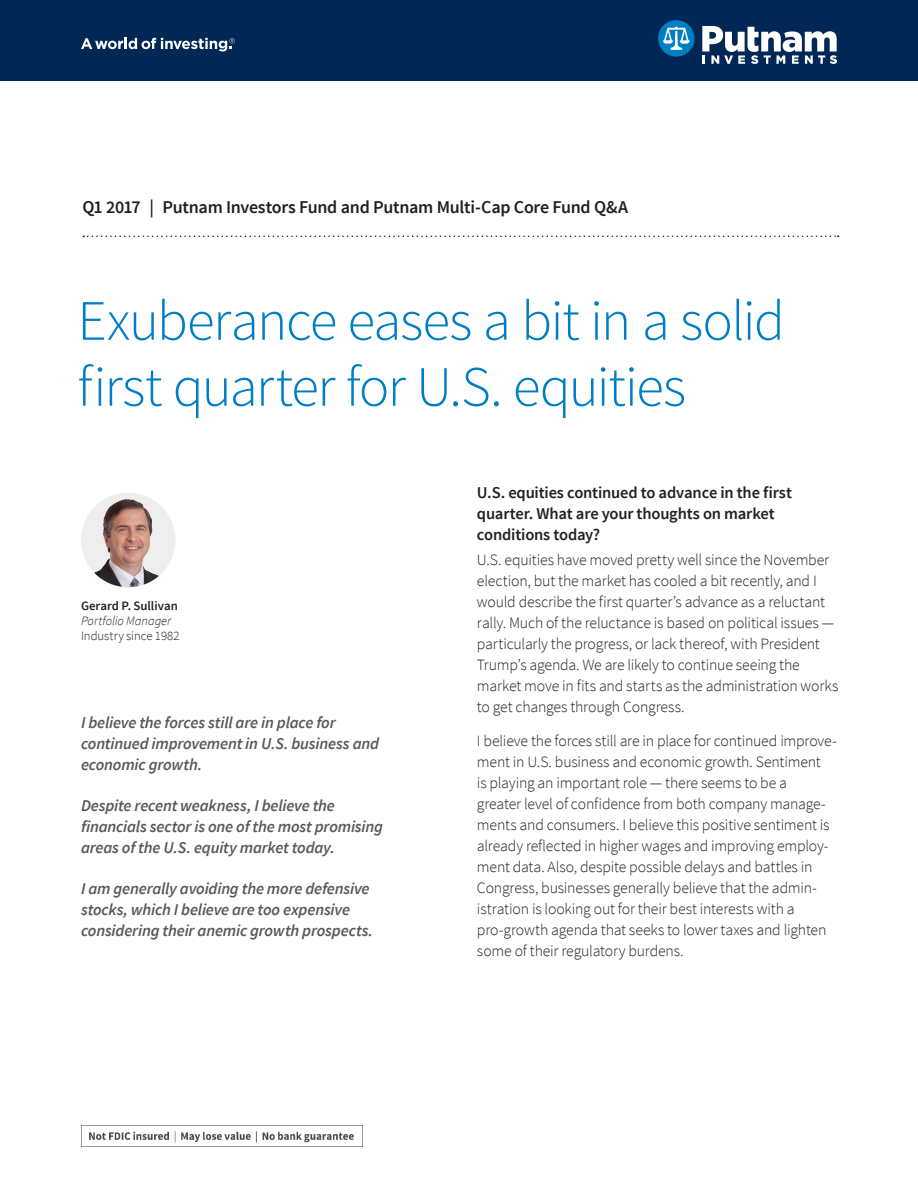
<style>
.page{position:relative;width:918px;height:1188px;background:#fff}
.page>*{position:absolute;margin:0;border:0;box-sizing:border-box;transform-origin:0 0}
.Headline{font:300 57px/66px "Source Sans Pro";letter-spacing:-.03em;color:#007ec5}
.Quarter{font:600 18px "Source Sans Pro";letter-spacing:-.015em;color:#231f20}
.Key_takeaway_Q_A_bul{font:italic 600 16.5px/21px "Source Sans Pro";letter-spacing:-.01em;color:#57585a}
.Subhead{font:600 16.5px/21px "Source Sans Pro";letter-spacing:-.01em;color:#231f20}
.Body{font:300 15.75px/21px "Source Sans Pro";letter-spacing:-.01em;color:#231f20}
.Industry_since{font:300 12.75px "Source Sans Pro";color:#231f20}
.Author_name{font:600 12.75px "Source Sans Pro";color:#231f20}
.Author_title{font:italic 300 12.75px "Source Sans Pro";color:#231f20}
</style>
<div class="page">
<img style="left:81px;top:1125px;width:281px;height:22px">
<svg style="left:83px;top:236px;width:756px;height:1px"></svg>
<img style="left:81px;top:493px;width:94px;height:94px;border-radius:47px">
<div style="left:0;top:0;width:918px;height:81px;background:#002756"></div>
<svg style="left:658px;top:20px;width:37px;height:37px"></svg>
<svg style="left:702px;top:26px;width:135px;height:38px"></svg>
<svg style="left:81px;top:38px;width:154px;height:13px"></svg>
<p class="Quarter" style="left:82px;top:195px;width:547px">Q1 2017 | Putnam Investors Fund and Putnam Multi-Cap Core Fund Q&amp;A</p>
<p class="Headline" style="left:77px;top:288px;width:709px">Exuberance eases a bit in a solid first quarter for U.S. equities</p>
<p class="Author_name" style="left:81px;top:597px;width:98px">Gerard P. Sullivan</p>
<p class="Author_title" style="left:81px;top:613px;width:92px">Portfolio Manager</p>
<p class="Industry_since" style="left:81px;top:628px;width:100px">Industry since 1982</p>
<p class="Key_takeaway_Q_A_bul" style="left:81px;top:712px;width:300px">I believe the forces still are in place for continued improvement in U.S. business and economic growth.</p>
<p class="Key_takeaway_Q_A_bul" style="left:81px;top:795px;width:304px">Despite recent weakness, I believe the financials sector is one of the most promising areas of the U.S. equity market today.</p>
<p class="Key_takeaway_Q_A_bul" style="left:81px;top:878px;width:294px">I am generally avoiding the more defensive stocks, which I believe are too expensive considering their anemic growth prospects.</p>
<p class="Subhead" style="left:477px;top:483px;width:317px">U.S. equities continued to advance in the first quarter. What are your thoughts on market conditions today?</p>
<p class="Body" style="left:477px;top:549px;width:363px">U.S. equities have moved pretty well since the November election, but the market has cooled a bit recently, and I would describe the first quarter’s advance as a reluctant rally. Much of the reluctance is based on political issues — particularly the progress, or lack thereof, with President Trump’s agenda. We are likely to continue seeing the market move in fits and starts as the administration works to get changes through Congress.</p>
<p class="Body" style="left:477px;top:730px;width:361px">I believe the forces still are in place for continued improve&shy;ment in U.S. business and economic growth. Sentiment<br>is playing an important role — there seems to be a<br>greater level of confidence from both company manage&shy;ments and consumers. I believe this positive sentiment is already reflected in higher wages and improving employ&shy;ment data. Also, despite possible delays and battles in Congress, businesses generally believe that the admin&shy;istration is looking out for their best interests with a pro-growth agenda that seeks to lower taxes and lighten some of their regulatory burdens.</p>
</div>
